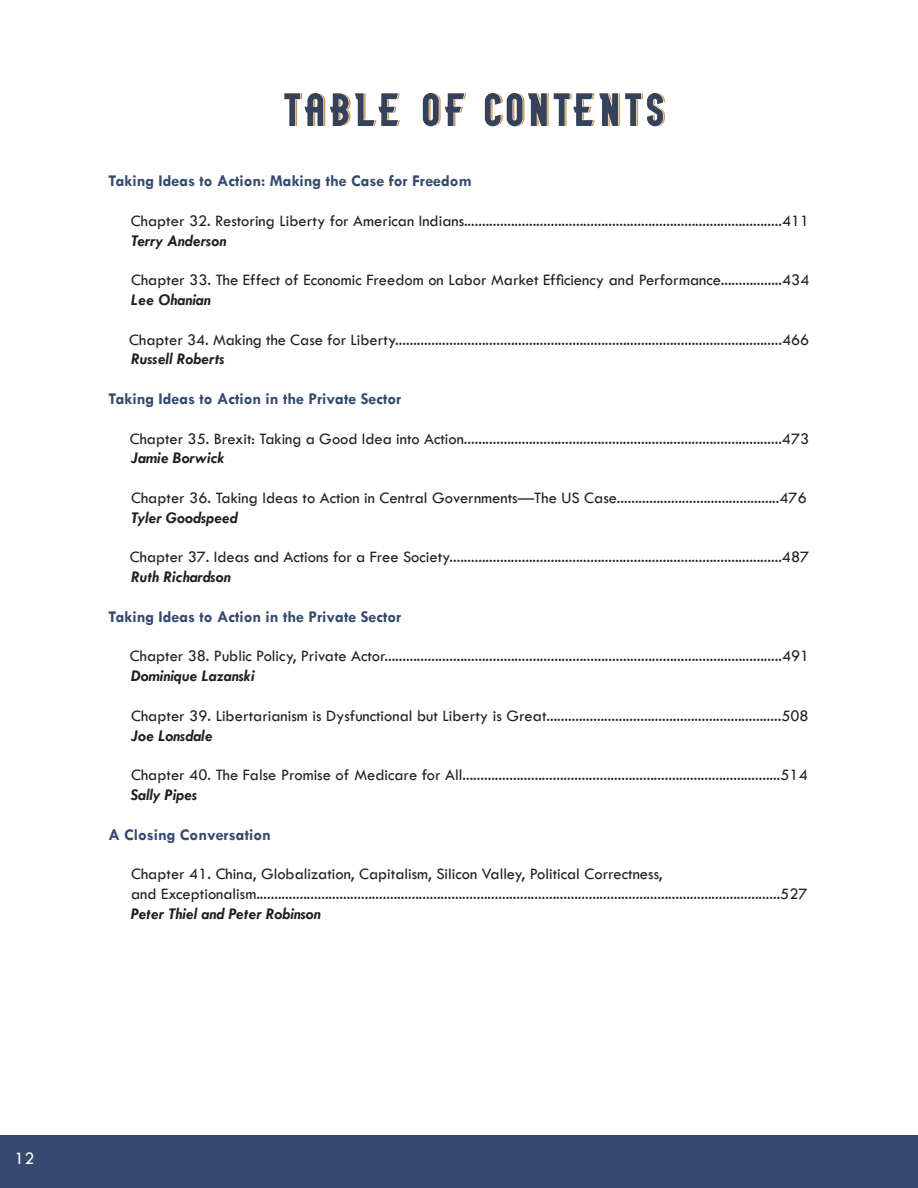
<style>
.page{position:relative;width:918px;height:1188px;background:#fff}
.page>*{position:absolute;margin:0;border:0;box-sizing:border-box;transform-origin:0 0}
.t1{font:18px "Tw Cen";color:#fff}
.t2{font:16.5px "Tw Cen";color:#231f20}
.t3{font:italic 700 16.5px "Tw Cen";color:#231f20}
.t4{font:700 16.5px "Tw Cen";color:#34496d}
</style>
<div class="page">
<div style="left:0;top:1135px;width:918px;height:53px;background:#34496d"></div>
<svg style="left:423px;top:93px;width:43px;height:33px"></svg>
<svg style="left:485px;top:93px;width:180px;height:33px"></svg>
<svg style="left:284px;top:93px;width:116px;height:33px"></svg>
<p class="t4" style="left:108px;top:171px;width:365px">Taking Ideas to Action: Making the Case for Freedom</p>
<p class="t2" style="left:131px;top:211px;width:680px">Chapter 32. Restoring Liberty for American Indians........................................................................................411</p>
<p class="t3" style="left:131px;top:230px;width:97px">Terry Anderson</p>
<p class="t2" style="left:131px;top:270px;width:680px">Chapter 33. The Effect of Economic Freedom on Labor Market Efficiency and Performance.................434</p>
<p class="t3" style="left:131px;top:290px;width:81px">Lee Ohanian</p>
<p class="t2" style="left:129px;top:329px;width:682px">Chapter 34. Making the Case for Liberty...........................................................................................................466</p>
<p class="t3" style="left:131px;top:349px;width:95px">Russell Roberts</p>
<p class="t4" style="left:108px;top:389px;width:295px">Taking Ideas to Action in the Private Sector</p>
<p class="t2" style="left:130px;top:428px;width:681px">Chapter 35. Brexit: Taking a Good Idea into Action........................................................................................473</p>
<p class="t3" style="left:131px;top:448px;width:95px">Jamie Borwick</p>
<p class="t2" style="left:131px;top:488px;width:677px">Chapter 36. Taking Ideas to Action in Central Governments—The US Case.............................................476</p>
<p class="t3" style="left:131px;top:508px;width:108px">Tyler Goodspeed</p>
<p class="t2" style="left:130px;top:547px;width:681px">Chapter 37. Ideas and Actions for a Free Society............................................................................................487</p>
<p class="t3" style="left:131px;top:567px;width:101px">Ruth Richardson</p>
<p class="t4" style="left:108px;top:607px;width:295px">Taking Ideas to Action in the Private Sector</p>
<p class="t2" style="left:130px;top:646px;width:681px">Chapter 38. Public Policy, Private Actor..............................................................................................................491</p>
<p class="t3" style="left:131px;top:666px;width:125px">Dominique Lazanski</p>
<p class="t2" style="left:131px;top:706px;width:679px">Chapter 39. Libertarianism is Dysfunctional but Liberty is Great.................................................................508</p>
<p class="t3" style="left:131px;top:725px;width:83px">Joe Lonsdale</p>
<p class="t2" style="left:131px;top:765px;width:678px">Chapter 40. The False Promise of Medicare for All........................................................................................514</p>
<p class="t3" style="left:131px;top:785px;width:68px">Sally Pipes</p>
<p class="t4" style="left:108px;top:824px;width:164px">A Closing Conversation</p>
<p class="t2" style="left:131px;top:864px;width:533px">Chapter 41. China, Globalization, Capitalism, Silicon Valley, Political Correctness,</p>
<p class="t2" style="left:131px;top:884px;width:678px">and Exceptionalism.................................................................................................................................................527</p>
<p class="t3" style="left:131px;top:904px;width:191px">Peter Thiel and Peter Robinson</p>
<p class="t1" style="left:15px;top:1147px;width:21px">12</p>
</div>
